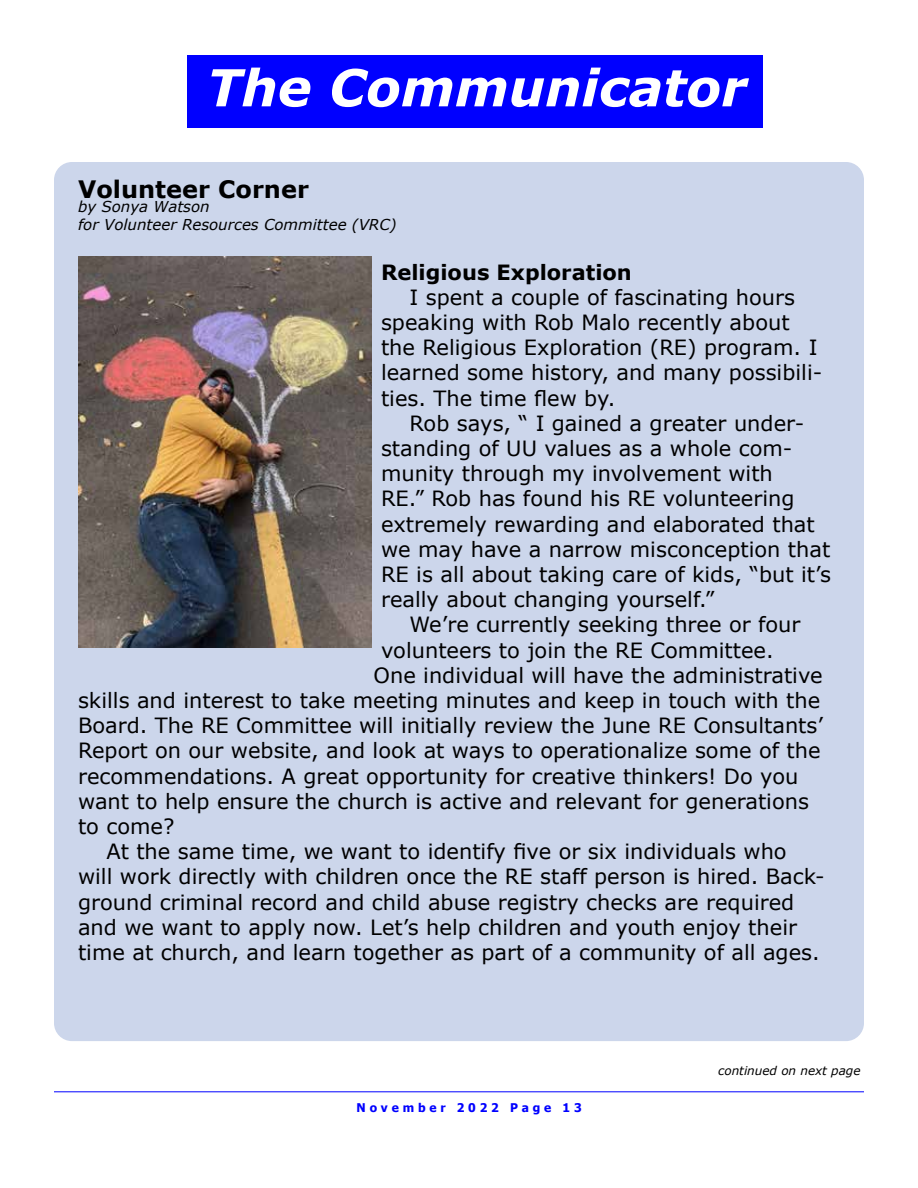
<style>
.page{position:relative;width:918px;height:1188px;background:#fff}
.page>*{position:absolute;margin:0;border:0;box-sizing:border-box;transform-origin:0 0}
.t1{font:italic 700 51px "Verdana";color:#fff}
.Heading{font:700 24px "Verdana";color:#000}
.Body_Text{font:21px/25.2px "Verdana";color:#000}
.Subhead{font:700 21px "Verdana";color:#000}
.t2{font:italic 15px "Verdana";color:#000}
.t3{font:italic 12px "Verdana";color:#000}
.t4{font:700 12px "Tahoma";letter-spacing:.32em;color:#00f}
</style>
<div class="page">
<div style="left:188px;top:55px;width:575px;height:73px;background:#00f"></div>
<hr style="left:54px;top:1092px;width:810px;height:1px;background:#00f">
<div style="left:54px;top:162px;width:810px;height:879px;background:#ccd6eb;border-radius:18px"></div>
<img style="left:78px;top:256px;width:293px;height:391px">
<h1 class="t1" style="left:207px;top:55px;width:541px">The Communicator</h1>
<h2 class="Heading" style="left:78px;top:174px;width:232px">Volunteer Corner</h2>
<p class="t2" style="left:78px;top:197px;width:133px">by Sonya Watson</p>
<p class="t2" style="left:78px;top:215px;width:320px">for Volunteer Resources Committee (VRC)</p>
<h3 class="Subhead" style="left:381px;top:258px;width:252px">Religious Exploration</h3>
<p class="Body_Text" style="left:381px;top:285px;width:443px;text-indent:29px">I spent a couple of fascinating hours speaking with Rob Malo recently about the Religious Exploration (RE) program. I learned some history, and many possibili&shy;ties. The time flew by.</p>
<p class="Body_Text" style="left:381px;top:411px;width:452px;text-indent:29px">Rob says, “ I gained a greater under&shy;standing of UU values as a whole com&shy;munity through my involvement with<br>RE.” Rob has found his RE volunteering extremely rewarding and elaborated that we may have a narrow misconception that RE is all about taking care of kids, “but it’s really about changing yourself.”</p>
<p class="Body_Text" style="left:410px;top:612px;width:392px">We’re currently seeking three or four</p>
<p class="Body_Text" style="left:381px;top:638px;width:394px">volunteers to join the RE Committee.</p>
<p class="Body_Text" style="left:374px;top:663px;width:451px">One individual will have the administrative</p>
<p class="Body_Text" style="left:78px;top:688px;width:744px">skills and interest to take meeting minutes and keep in touch with the</p>
<p class="Body_Text" style="left:78px;top:713px;width:747px">Board. The RE Committee will initially review the June RE Consultants’</p>
<p class="Body_Text" style="left:78px;top:738px;width:744px">Report on our website, and look at ways to operationalize some of the</p>
<p class="Body_Text" style="left:78px;top:764px;width:722px">recommendations. A great opportunity for creative thinkers! Do you</p>
<p class="Body_Text" style="left:78px;top:789px;width:732px">want to help ensure the church is active and relevant for generations</p>
<p class="Body_Text" style="left:78px;top:814px;width:98px">to come?</p>
<p class="Body_Text" style="left:78px;top:839px;width:748px;text-indent:29px">At the same time, we want to identify five or six individuals who will work directly with children once the RE staff person is hired. Back&shy;ground criminal record and child abuse registry checks are required and we want to apply now. Let’s help children and youth enjoy their time at church, and learn together as part of a community of all ages.</p>
<p class="t4" style="left:357px;top:1099px;width:227px">November 2022 Page 13</p>
<p class="t3" style="left:718px;top:1063px;width:144px">continued on next page</p>
</div>
